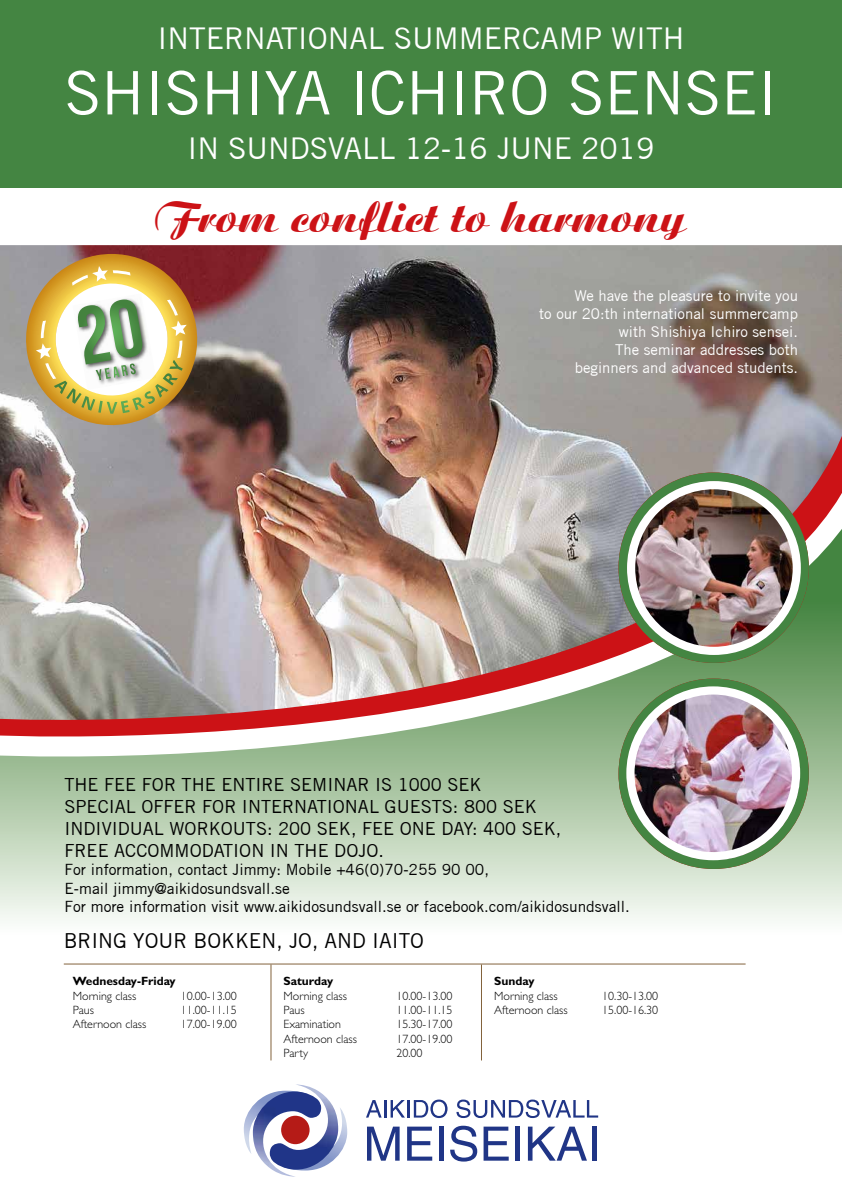
<style>
.page{position:relative;width:842px;height:1191px;background:#fff}
.page>*{position:absolute;margin:0;border:0;box-sizing:border-box;transform-origin:0 0}
.t1{font:60px "Trade Gothic";color:#fff}
.t2{font:46px "Ariston";color:#cc1216}
.t3{font:30px "Trade Gothic";color:#fff}
.t4{font:20.7px "Trade Gothic";color:#000}
.t5{font:18.1px/21.7px "Trade Gothic";color:#000}
.t6{font:15.5px/18.6px "Trade Gothic";color:#000}
.t7{font:15px/18px "Trade Gothic";color:#fff;text-align:right}
.t8{font:300 12px "Gill Sans";color:#000}
.t9{font:700 12px "Gill Sans";color:#000}
</style>
<div class="page">
<img style="left:0;top:187px;width:842px;height:990px">
<img style="left:623px;top:477px;width:181px;height:181px;border-radius:91px">
<div style="left:618px;top:472px;width:191px;height:191px;border:9px solid #448542;border-radius:50%"></div>
<img style="left:623px;top:683px;width:181px;height:176px">
<div style="left:618px;top:678px;width:191px;height:191px;border:9px solid #448542;border-radius:50%"></div>
<img style="left:631px;top:485px;width:166px;height:166px;border-radius:83px">
<div style="left:627px;top:481px;width:174px;height:174px;border:8px solid #fff;border-radius:50%"></div>
<img style="left:631px;top:690px;width:165px;height:162px">
<div style="left:626px;top:686px;width:174px;height:174px;border:8px solid #fff;border-radius:50%"></div>
<hr style="left:64px;top:963px;width:682px;height:1px;background:#82633c">
<hr style="left:271px;top:964px;width:1px;height:96px;background:#82633c">
<hr style="left:481px;top:964px;width:1px;height:96px;background:#82633c">
<img style="left:321px;top:1107px;width:26px;height:63px">
<img style="left:270px;top:1084px;width:68px;height:85px">
<img style="left:244px;top:1090px;width:68px;height:64px">
<img style="left:253px;top:1091px;width:68px;height:85px">
<svg style="left:366px;top:1100px;width:39px;height:17px"></svg>
<hr style="left:407px;top:1100px;width:3px;height:17px;background:#203586">
<svg style="left:414px;top:1099px;width:33px;height:19px"></svg>
<svg style="left:456px;top:1099px;width:142px;height:19px"></svg>
<svg style="left:367px;top:1126px;width:33px;height:34px"></svg>
<svg style="left:407px;top:1126px;width:25px;height:34px"></svg>
<div style="left:439px;top:1126px;width:5px;height:34px;background:#203586"></div>
<svg style="left:450px;top:1125px;width:27px;height:36px"></svg>
<svg style="left:484px;top:1126px;width:25px;height:34px"></svg>
<div style="left:515px;top:1126px;width:5px;height:34px;background:#203586"></div>
<svg style="left:528px;top:1126px;width:59px;height:34px"></svg>
<hr style="left:592px;top:1126px;width:4px;height:34px;background:#203586">
<div style="left:0;top:0;width:842px;height:187px;background:#448542"></div>
<svg style="left:23px;top:254px;width:177px;height:174px"></svg>
<h3 class="t3" style="left:157px;top:21px;width:529px">INTERNATIONAL SUMMERCAMP WITH</h3>
<h1 class="t1" style="left:64px;top:57px;width:715px">SHISHIYA ICHIRO SENSEI</h1>
<h3 class="t3" style="left:187px;top:131px;width:469px">IN SUNDSVALL 12-16 JUNE 2019</h3>
<h2 class="t2" style="left:155px;top:191px;width:533px">From conflict to harmony</h2>
<p class="t7" style="left:539px;top:287px;width:260px">We have the pleasure to invite you<br>to our 20:th international summercamp with Shishiya Ichiro sensei.<br>The seminar addresses both<br>beginners and advanced students.</p>
<h3 class="t5" style="left:64px;top:774px;width:498px">THE FEE FOR THE ENTIRE SEMINAR IS 1000 SEK<br>SPECIAL OFFER FOR INTERNATIONAL GUESTS: 800 SEK INDIVIDUAL WORKOUTS: 200 SEK, FEE ONE DAY: 400 SEK, FREE ACCOMMODATION IN THE DOJO.</h3>
<p class="t6" style="left:64px;top:860px;width:567px">For information, contact Jimmy: Mobile +46(0)70-255 90 00,<br>E-mail jimmy@aikidosundsvall.se<br>For more information visit www.aikidosundsvall.se or facebook.com/aikidosundsvall.</p>
<h3 class="t4" style="left:64px;top:927px;width:362px">BRING YOUR BOKKEN, JO, AND IAITO</h3>
<p class="t9" style="left:73px;top:974px;width:104px">Wednesday-Friday</p>
<p class="t8" style="left:73px;top:988px;width:65px">Morning class</p>
<p class="t8" style="left:181px;top:988px;width:58px">10.00-13.00</p>
<p class="t8" style="left:73px;top:1003px;width:23px">Paus</p>
<p class="t8" style="left:181px;top:1003px;width:58px">11.00-11.15</p>
<p class="t8" style="left:73px;top:1017px;width:75px">Afternoon class</p>
<p class="t8" style="left:181px;top:1017px;width:58px">17.00-19.00</p>
<p class="t9" style="left:283px;top:974px;width:51px">Saturday</p>
<p class="t8" style="left:283px;top:988px;width:65px">Morning class</p>
<p class="t8" style="left:396px;top:988px;width:58px">10.00-13.00</p>
<p class="t8" style="left:283px;top:1003px;width:23px">Paus</p>
<p class="t8" style="left:396px;top:1003px;width:58px">11.00-11.15</p>
<p class="t8" style="left:283px;top:1017px;width:59px">Examination</p>
<p class="t8" style="left:396px;top:1017px;width:58px">15.30-17.00</p>
<p class="t8" style="left:283px;top:1032px;width:75px">Afternoon class</p>
<p class="t8" style="left:396px;top:1032px;width:58px">17.00-19.00</p>
<p class="t8" style="left:283px;top:1046px;width:26px">Party</p>
<p class="t8" style="left:396px;top:1046px;width:28px">20.00</p>
<p class="t9" style="left:494px;top:974px;width:42px">Sunday</p>
<p class="t8" style="left:494px;top:988px;width:65px">Morning class</p>
<p class="t8" style="left:602px;top:988px;width:58px">10.30-13.00</p>
<p class="t8" style="left:494px;top:1003px;width:75px">Afternoon class</p>
<p class="t8" style="left:602px;top:1003px;width:58px">15.00-16.30</p>
</div>
